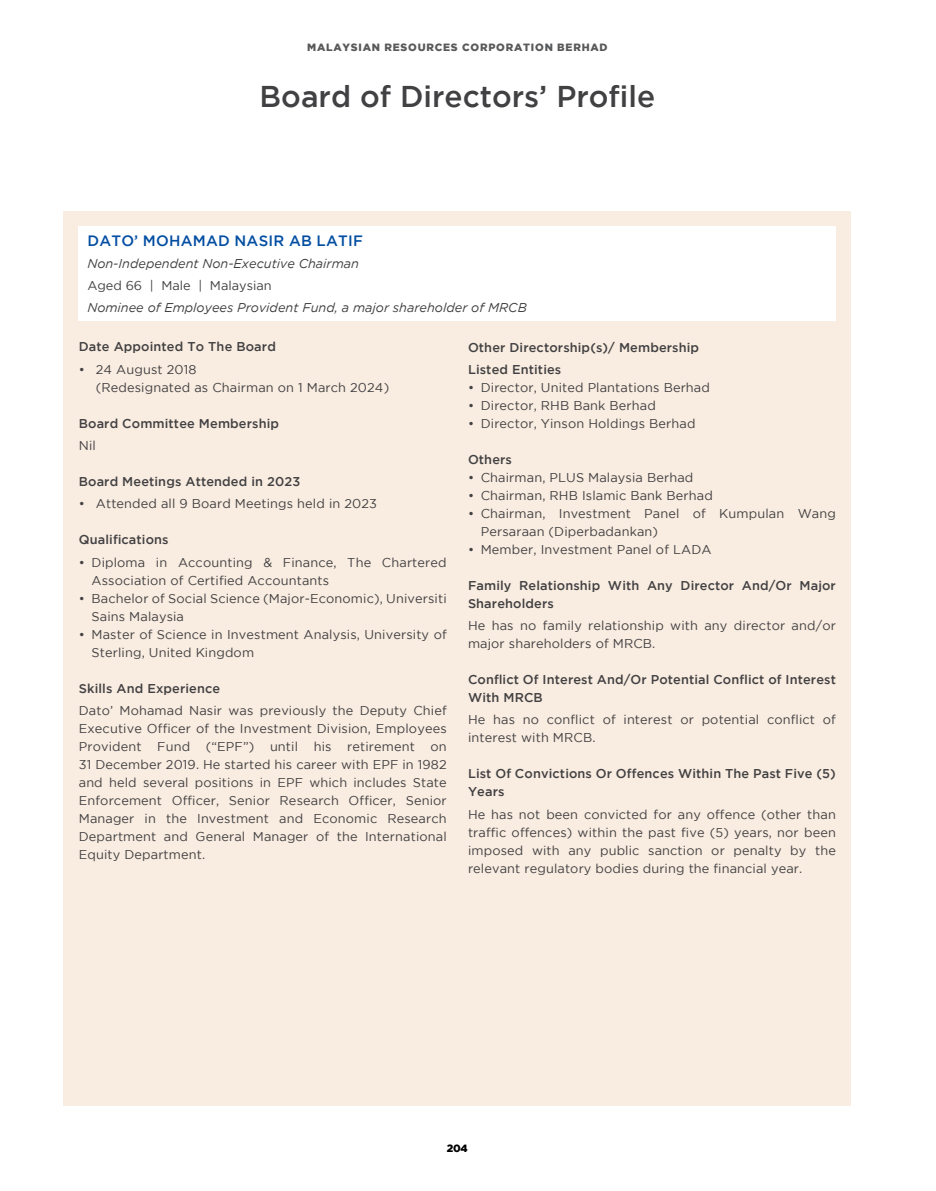
<style>
.page{position:relative;width:936px;height:1191px;background:#fff}
.page>*{position:absolute;margin:0;border:0;box-sizing:border-box;transform-origin:0 0}
.t1{font:500 30px "Gotham";color:#414042}
.t2{font:500 15px "Gotham";letter-spacing:.015em;color:#034ea2}
.t3{font:12.75px/18px "Gotham";letter-spacing:.01em;color:#414042}
.t4{font:500 12.75px/18px "Gotham";letter-spacing:.01em;color:#414042}
.t5{font:italic 12.75px "Gotham";color:#414042}
.t6{font:900 10.5px "Gotham";letter-spacing:.075em;color:#58595b}
.t7{font:900 10.5px "Gotham";color:#000}
</style>
<div class="page">
<div style="left:64px;top:211px;width:786px;height:894px;background:#f9ece0"></div>
<div style="left:79px;top:226px;width:756px;height:95px;background:#fff"></div>
<p class="t6" style="left:307px;top:41px;width:302px">MALAYSIAN RESOURCES CORPORATION BERHAD</p>
<h1 class="t1" style="left:259px;top:79px;width:397px">Board of Directors’ Profile</h1>
<p class="t2" style="left:87px;top:232px;width:277px">DATO’ MOHAMAD NASIR AB LATIF</p>
<p class="t5" style="left:87px;top:256px;width:273px">Non-Independent Non-Executive Chairman</p>
<p class="t3" style="left:87px;top:276px;width:186px">Aged 66 | Male | Malaysian</p>
<p class="t5" style="left:87px;top:301px;width:441px">Nominee of Employees Provident Fund, a major shareholder of MRCB</p>
<p class="t4" style="left:79px;top:338px;width:198px">Date Appointed To The Board</p>
<p class="t3" style="left:96px;top:360px;width:295px;text-indent:-17px">• 24 August 2018<br>(Redesignated as Chairman on 1 March 2024)</p>
<p class="t4" style="left:79px;top:414px;width:202px">Board Committee Membership</p>
<p class="t3" style="left:79px;top:436px;width:19px">Nil</p>
<p class="t4" style="left:79px;top:472px;width:223px">Board Meetings Attended in 2023</p>
<p class="t3" style="left:79px;top:494px;width:300px">• Attended all 9 Board Meetings held in 2023</p>
<p class="t4" style="left:79px;top:530px;width:91px">Qualifications</p>
<p class="t3" style="left:92px;top:553px;width:356px;text-indent:-13px">• Diploma in Accounting &amp; Finance, The Chartered<br>Association of Certified Accountants</p>
<p class="t3" style="left:92px;top:589px;width:356px;text-indent:-13px">• Bachelor of Social Science (Major-Economic), Universiti<br>Sains Malaysia</p>
<p class="t3" style="left:92px;top:625px;width:356px;text-indent:-13px">• Master of Science in Investment Analysis, University of<br>Sterling, United Kingdom</p>
<p class="t4" style="left:79px;top:679px;width:143px">Skills And Experience</p>
<p class="t3" style="left:79px;top:701px;width:369px;text-align:justify">Dato’ Mohamad Nasir was previously the Deputy Chief Executive Officer of the Investment Division, Employees Provident Fund (“EPF”) until his retirement on 31 December 2019. He started his career with EPF in 1982 and held several positions in EPF which includes State Enforcement Officer, Senior Research Officer, Senior Manager in the Investment and Economic Research Department and General Manager of the International Equity Department.</p>
<p class="t4" style="left:468px;top:335px;width:232px;line-height:22.2px">Other Directorship(s)/ Membership<br>Listed Entities</p>
<p class="t3" style="left:468px;top:378px;width:243px">• Director, United Plantations Berhad</p>
<p class="t3" style="left:468px;top:396px;width:189px">• Director, RHB Bank Berhad</p>
<p class="t3" style="left:468px;top:414px;width:229px">• Director, Yinson Holdings Berhad</p>
<p class="t4" style="left:468px;top:450px;width:45px">Others</p>
<p class="t3" style="left:468px;top:468px;width:227px">• Chairman, PLUS Malaysia Berhad</p>
<p class="t3" style="left:468px;top:486px;width:246px">• Chairman, RHB Islamic Bank Berhad</p>
<p class="t3" style="left:480px;top:504px;width:356px;text-indent:-13px">• Chairman, Investment Panel of Kumpulan Wang<br>Persaraan (Diperbadankan)</p>
<p class="t3" style="left:468px;top:540px;width:245px">• Member, Investment Panel of LADA</p>
<p class="t4" style="left:468px;top:576px;width:369px">Family Relationship With Any Director And/Or Major<br>Shareholders</p>
<p class="t3" style="left:468px;top:616px;width:369px">He has no family relationship with any director and/or major shareholders of MRCB.</p>
<p class="t4" style="left:468px;top:670px;width:369px">Conflict Of Interest And/Or Potential Conflict of Interest<br>With MRCB</p>
<p class="t3" style="left:468px;top:710px;width:369px">He has no conflict of interest or potential conflict of interest with MRCB.</p>
<p class="t4" style="left:468px;top:764px;width:369px">List Of Convictions Or Offences Within The Past Five (5)<br>Years</p>
<p class="t3" style="left:468px;top:805px;width:369px;text-align:justify">He has not been convicted for any offence (other than traffic offences) within the past five (5) years, nor been imposed with any public sanction or penalty by the relevant regulatory bodies during the financial year.</p>
<p class="t7" style="left:447px;top:1142px;width:22px">204</p>
</div>
